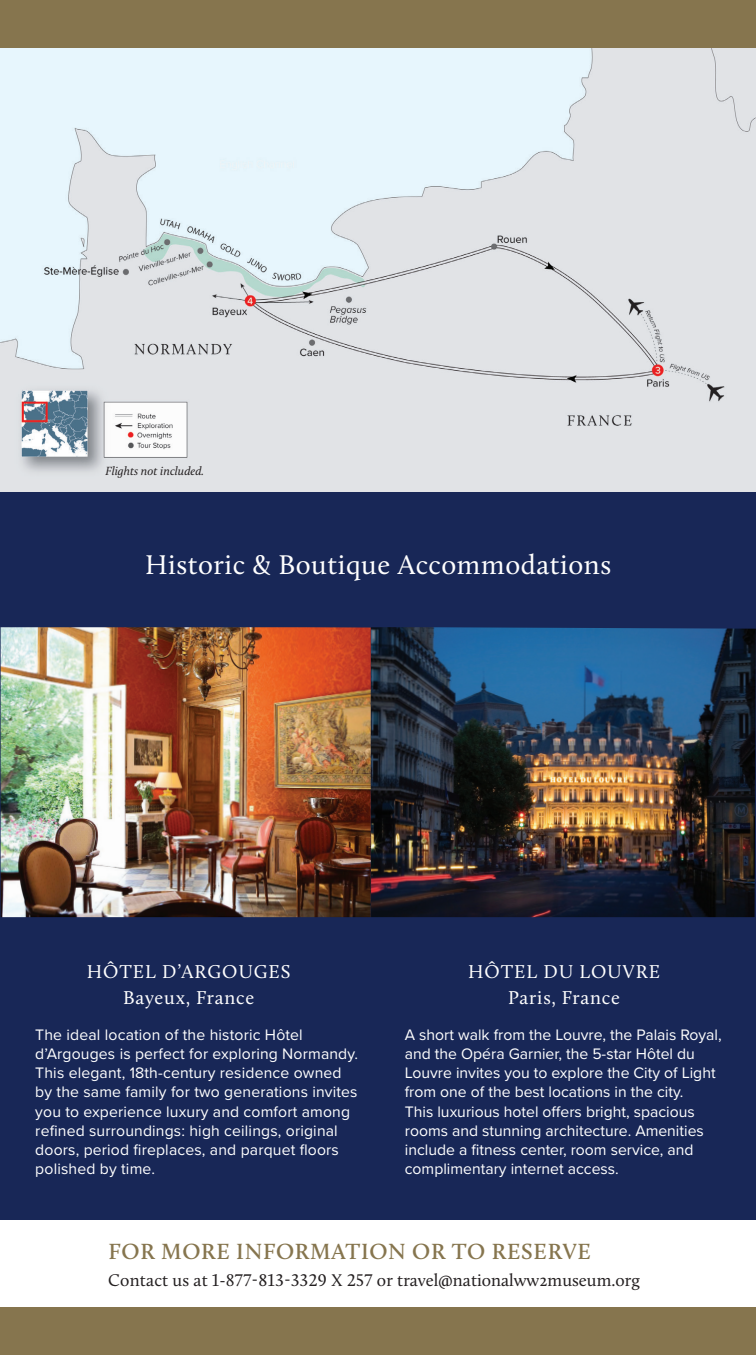
<style>
.page{position:relative;width:756px;height:1355px;background:#fff}
.page>*{position:absolute;margin:0;border:0;box-sizing:border-box;transform-origin:0 0}
.itinerary_copy{font:28px "Calluna";letter-spacing:.02em;color:#fff}
.t1{font:600 22.75px "Calluna";letter-spacing:.035em;color:#86754e}
.itinerary_copy-2{font:19.25px/26.2px "Calluna";letter-spacing:.05em;color:#fff;text-align:center}
.t2{font:17.5px "Calluna";color:#231f20}
.itinerary_copy-3{font:15.75px/19.2px "Proxima Nova";color:#fff}
.itinerary_copy-4{font:italic 12.25px "Calluna";color:#231f20}
</style>
<div class="page">
<img style="left:0;top:47px;width:756px;height:445px">
<div style="left:0;top:492px;width:756px;height:727px;background:#182757"></div>
<img style="left:1px;top:627px;width:755px;height:290px">
<div style="left:0;top:1307px;width:756px;height:47px;background:#86754e"></div>
<div style="left:0;top:0;width:756px;height:47px;background:#86754e"></div>
<p class="itinerary_copy-4" style="left:106px;top:463px;width:100px">Flights not included.</p>
<p class="itinerary_copy" style="left:145px;top:548px;width:468px">Historic &amp; Boutique Accommodations</p>
<p class="itinerary_copy-2" style="left:87px;top:958px;width:206px">HÔTEL D’ARGOUGES<br>Bayeux, France</p>
<p class="itinerary_copy-2" style="left:468px;top:958px;width:194px">HÔTEL DU LOUVRE<br>Paris, France</p>
<p class="itinerary_copy-3" style="left:35px;top:1024px;width:324px">The ideal location of the historic Hôtel d’Argouges is perfect for exploring Normandy.<br>This elegant, 18th-century residence owned by the same family for two generations invites you to experience luxury and comfort among refined surroundings: high ceilings, original doors, period fireplaces, and parquet floors polished by time.</p>
<p class="itinerary_copy-3" style="left:405px;top:1024px;width:318px">A short walk from the Louvre, the Palais Royal, and the Opéra Garnier, the 5-star Hôtel du Louvre invites you to explore the City of Light from one of the best locations in the city.<br>This luxurious hotel offers bright, spacious rooms and stunning architecture. Amenities include a fitness center, room service, and complimentary internet access.</p>
<p class="t1" style="left:108px;top:1237px;width:484px">FOR MORE INFORMATION OR TO RESERVE</p>
<p class="t2" style="left:108px;top:1269px;width:533px">Contact us at 1-877-813-3329 X 257 or travel@nationalww2museum.org</p>
</div>
